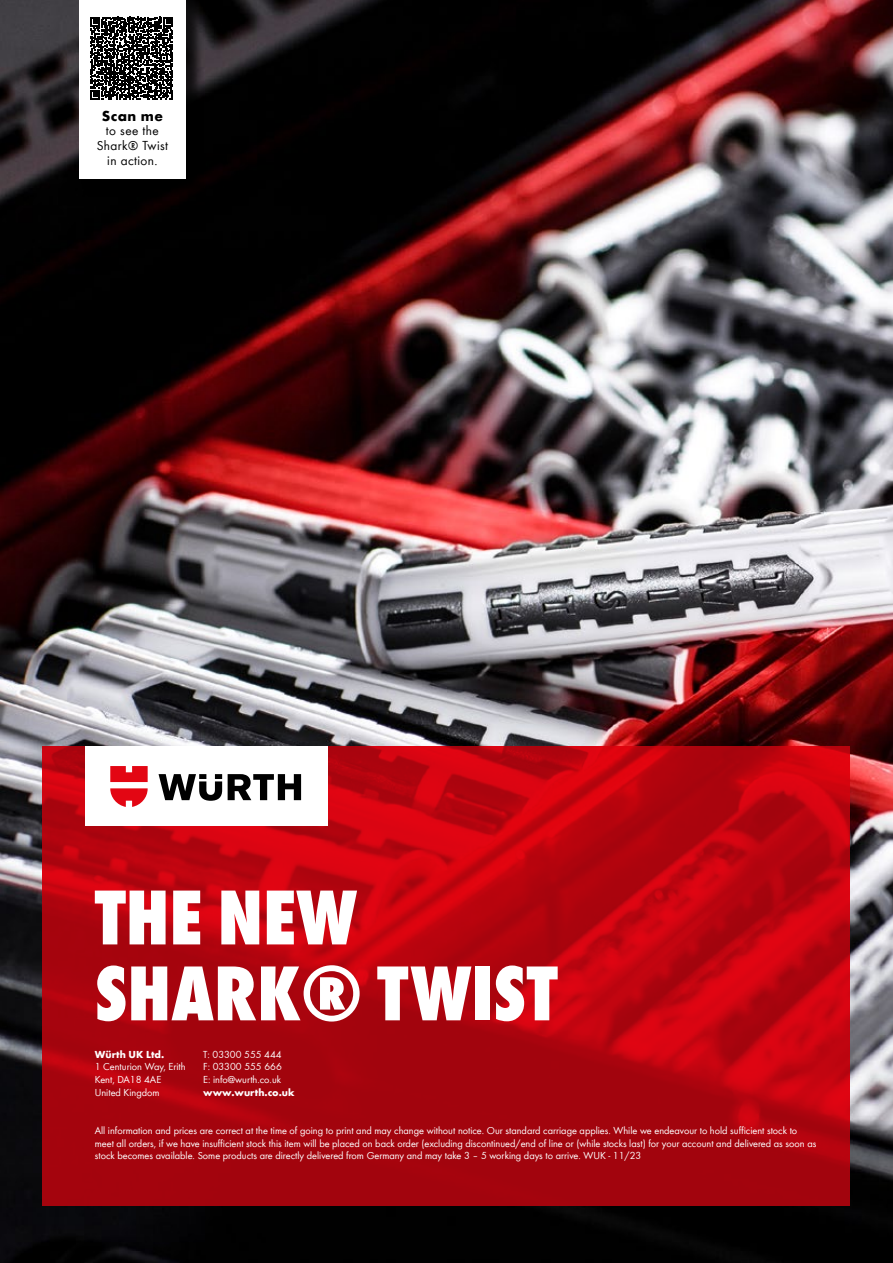
<style>
.page{position:relative;width:893px;height:1263px;background:#fff}
.page>*{position:absolute;margin:0;border:0;box-sizing:border-box;transform-origin:0 0}
.t1{font:800 condensed 80.85px/75.9px "Wuerth";color:#fff}
.t2{font:700 15px "Wuerth";letter-spacing:.03em;color:#000}
.t3{font:13.5px/15px "Wuerth";letter-spacing:.03em;color:#000;text-align:center}
.t4{font:10.5px/12.6px "Wuerth";color:#fff}
.t5{font:700 10.5px "Wuerth";color:#fff}
</style>
<div class="page">
<img style="left:0;top:0;width:893px;height:1263px">
<svg style="left:43px;top:746px;width:807px;height:459px;background:#b4040e"></svg>
<div style="left:85px;top:746px;width:243px;height:80px;background:#fff"></div>
<svg style="left:159px;top:774px;width:142px;height:27px"></svg>
<svg style="left:110px;top:766px;width:38px;height:41px"></svg>
<div style="left:81px;top:0;width:124px;height:197px;background:#000;opacity:.75"></div>
<div style="left:79px;top:0;width:107px;height:179px;background:#fff"></div>
<svg style="left:90px;top:17px;width:83px;height:82px"></svg>
<h2 class="t2" style="left:102px;top:105px;width:63px">Scan me</h2>
<p class="t3" style="left:97px;top:123px;width:73px">to see the<br>Shark® Twist in action.</p>
<h1 class="t1" style="left:95px;top:875px;width:464px">THE NEW<br>SHARK® TWIST</h1>
<p class="t5" style="left:95px;top:1046px;width:71px">Würth UK Ltd.</p>
<p class="t4" style="left:95px;top:1060px;width:92px">1 Centurion Way, Erith<br>Kent, DA18 4AE<br>United Kingdom</p>
<p class="t4" style="left:203px;top:1047px;width:80px;text-align:justify">T: 03300 555 444<br>F: 03300 555 666<br>E: info@wurth.co.uk</p>
<p class="t5" style="left:203px;top:1084px;width:93px">www.wurth.co.uk</p>
<p class="t4" style="left:95px;top:1123px;width:723px">All information and prices are correct at the time of going to print and may change without notice. Our standard carriage applies. While we endeavour to hold sufficient stock to meet all orders, if we have insufficient stock this item will be placed on back order (excluding discontinued/end of line or (while stocks last) for your account and delivered as soon as stock becomes available. Some products are directly delivered from Germany and may take 3 – 5 working days to arrive. WUK - 11/23</p>
</div>
